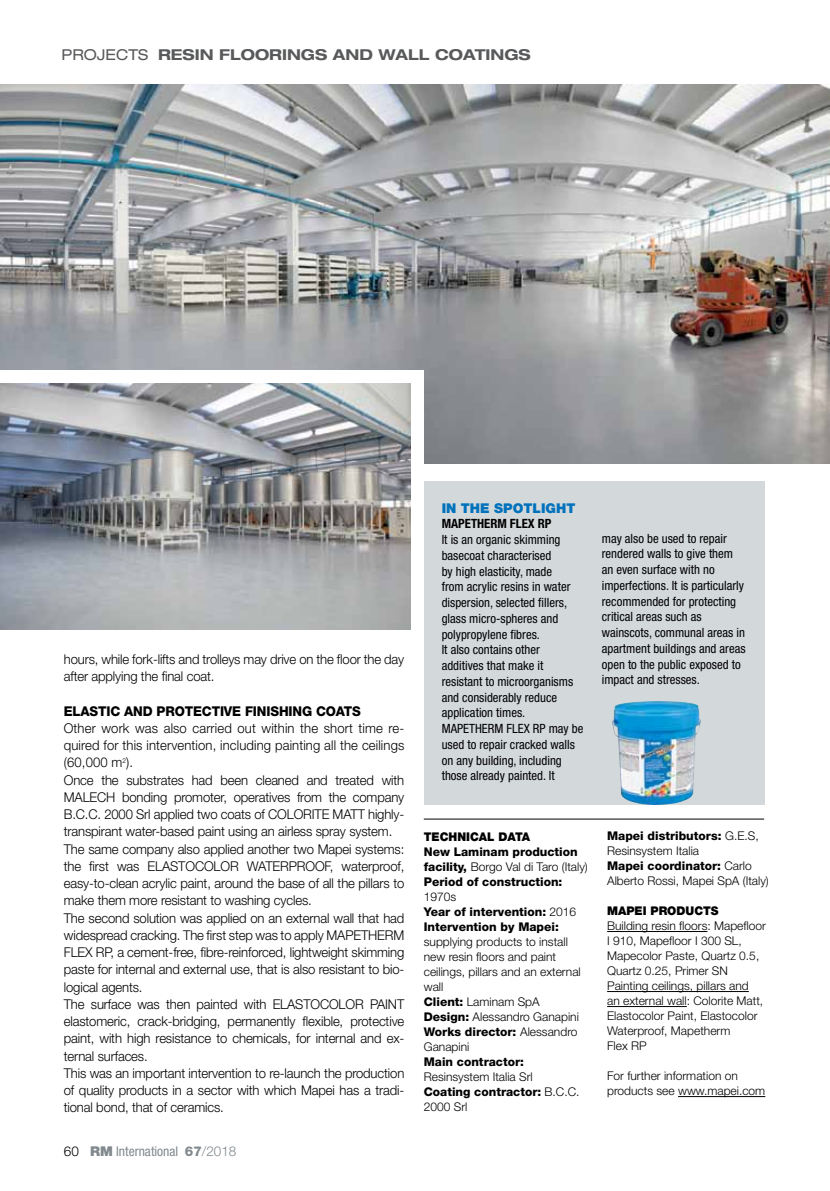
<style>
.page{position:relative;width:830px;height:1191px;background:#fff}
.page>*{position:absolute;margin:0;border:0;box-sizing:border-box;transform-origin:0 0}
.t1{font:700 expanded 15px "Helvetica Neue LT Std";color:#58595b}
.t2{font:300 13.5px/17.2px "Helvetica Neue LT Std";letter-spacing:-.01em;color:#000}
.t3{font:800 13.5px "Helvetica Neue LT Std";letter-spacing:-.01em;color:#000}
.t4{font:condensed 13.5px "Helvetica Neue LT Std";color:#81898e}
.t5{font:900 13.5px "Helvetica Neue LT Std";color:#0072bc}
.t6{font:condensed 12.75px/15.8px "Helvetica Neue LT Std";color:#000}
.t7{font:700 condensed 12.75px "Helvetica Neue LT Std";color:#000}
.t8{font:300 12px/15px "Helvetica Neue LT Std";color:#000}
.t9{font:800 12px/15px "Helvetica Neue LT Std";color:#000}
.t10{font:900 12px "Helvetica Neue LT Std";color:#000}
.s1{font-weight:400}
.s2{font-weight:300;font-stretch:normal;color:#000}
.s3{font-weight:900;font-stretch:normal}
.s4{font-weight:800;font-stretch:normal}
.s5{font-weight:300;font-stretch:normal}
.s6{font-weight:300}
.s7{font-weight:800}
</style>
<div class="page">
<img style="left:0;top:84px;width:829px;height:379px">
<hr style="left:606px;top:931px;width:101px;height:1px;background:#000">
<hr style="left:606px;top:991px;width:142px;height:1px;background:#000">
<hr style="left:606px;top:1006px;width:80px;height:1px;background:#000">
<hr style="left:677px;top:1096px;width:88px;height:1px;background:#000">
<hr style="left:423px;top:819px;width:340px;height:1px;background:#000">
<div style="left:0;top:370px;width:423px;height:156px;background:#fff"></div>
<img style="left:0;top:383px;width:410px;height:246px">
<div style="left:423px;top:481px;width:341px;height:323px;background:#d3d8db"></div>
<img style="left:611px;top:701px;width:89px;height:104px">
<p class="t1" style="left:62px;top:45px;width:436px"><span class="s1">PROJECTS</span> RESIN FLOORINGS AND WALL COATINGS</p>
<p class="t2" style="left:64px;top:650px;width:342px">hours, while fork-lifts and trolleys may drive on the floor the day after applying the final coat.</p>
<p class="t3" style="left:64px;top:702px;width:298px">ELASTIC AND PROTECTIVE FINISHING COATS</p>
<p class="t2" style="left:64px;top:719px;width:342px">Other work was also carried out within the short time re&shy;quired for this intervention, including painting all the ceilings (60,000 m<sup>2</sup>).<br>Once the substrates had been cleaned and treated with MALECH bonding promoter, operatives from the company B.C.C. 2000 Srl applied two coats of CO LOR ITE MATT highly&shy;transpirant water-based paint using an airless spray system.<br>The same company also applied another two Mapei systems: the first was ELASTOCO</p>
<p class="t2" style="left:213px;top:857px;width:17px">LOR</p>
<p class="t2" style="left:247px;top:857px;width:60px">WATERPROO</p>
<p class="t2" style="left:64px;top:857px;width:342px;text-indent:261px">F, waterproof, easy-to-clean acrylic paint, around the base of all the pillars to make them more resistant to washing cycles.<br>The second solution was applied on an external wall that had widespread cracking. The first step was to apply MAPETHERM FLEX RP, a cement-free, fibre-reinforced, lightweight skimming paste for internal and external use, that is also resistant to bio&shy;logical agents.<br>The surface was then painted with ELASTOCO</p>
<p class="t2" style="left:64px;top:995px;width:342px;text-indent:275px">LOR PAINT elastomeric, crack-bridging, permanently flexible, protective paint, with high resistance to chemicals, for internal and ex&shy;ternal surfaces.<br>This was an important intervention to re-launch the production of quality products in a sector with which Mapei has a tradi&shy;tional bond, that of ceramics.</p>
<p class="t4" style="left:64px;top:1143px;width:174px"><span class="s2">60</span> <span class="s3">RM</span> International <span class="s4">67</span><span class="s5">/2018</span></p>
<p class="t5" style="left:441px;top:499px;width:135px">IN THE SPOTLIGHT</p>
<p class="t7" style="left:441px;top:516px;width:111px">MAPETHERM FLEX RP</p>
<p class="t6" style="left:441px;top:531px;width:143px">It is an organic skimming basecoat characterised<br>by high elasticity, made<br>from acrylic resins in water dispersion, selected fillers, glass micro-spheres and polypropylene fibres.<br>It also contains other additives that make it resistant to microorganisms and considerably reduce application times.<br>MAPETHERM FLEX RP may be used to repair cracked walls on any building, including those already painted. It</p>
<p class="t6" style="left:601px;top:530px;width:145px">may also be used to repair rendered walls to give them an even surface with no imperfections. It is particularly recommended for protecting critical areas such as wainscots, communal areas in apartment buildings and areas open to the public exposed to impact and stresses.</p>
<p class="t10" style="left:423px;top:830px;width:108px">TECHNICAL DATA</p>
<p class="t9" style="left:423px;top:844px;width:165px">New Laminam production facility, <span class="s6">Borgo Val di Taro (Italy)<br></span>Period of construction:</p>
<p class="t9" style="left:423px;top:889px;width:154px"><span class="s6">1970s<br></span>Year of intervention: <span class="s6">2016<br></span>Intervention by Mapei:</p>
<p class="t8" style="left:423px;top:934px;width:158px">supplying products to install new resin floors and paint ceilings, pillars and an external wall<br><span class="s7">Client:</span> Laminam SpA<br><span class="s7">Design:</span> Alessandro Ganapini<br><span class="s7">Works director:</span> Alessandro<br>Ganapini</p>
<p class="t9" style="left:423px;top:1054px;width:102px">Main contractor:</p>
<p class="t8" style="left:423px;top:1069px;width:157px">Resinsystem Italia Srl<br><span class="s7">Coating contractor:</span> B.C.C.<br>2000 Srl</p>
<p class="t8" style="left:606px;top:828px;width:163px"><span class="s7">Mapei distributors:</span> G.E.S,<br>Resinsystem Italia<br><span class="s7">Mapei coordinator:</span> Carlo<br>Alberto Rossi, Mapei SpA (Italy)</p>
<p class="t10" style="left:606px;top:904px;width:113px">MAPEI PRODUCTS</p>
<p class="t8" style="left:606px;top:918px;width:160px">Building resin floors: Mapefloor<br>I 910, Mapefloor I 300 SL,<br>Mapecolor Paste, Quartz 0.5,<br>Quartz 0.25, Primer SN<br>Painting ceilings, pillars and<br>an external wall: Colorite Matt,<br>Elastocolor Paint, Elastocolor<br>Waterproof, Mapetherm<br>Flex RP</p>
<p class="t8" style="left:606px;top:1068px;width:160px">For further information on products see www.mapei.com</p>
</div>
